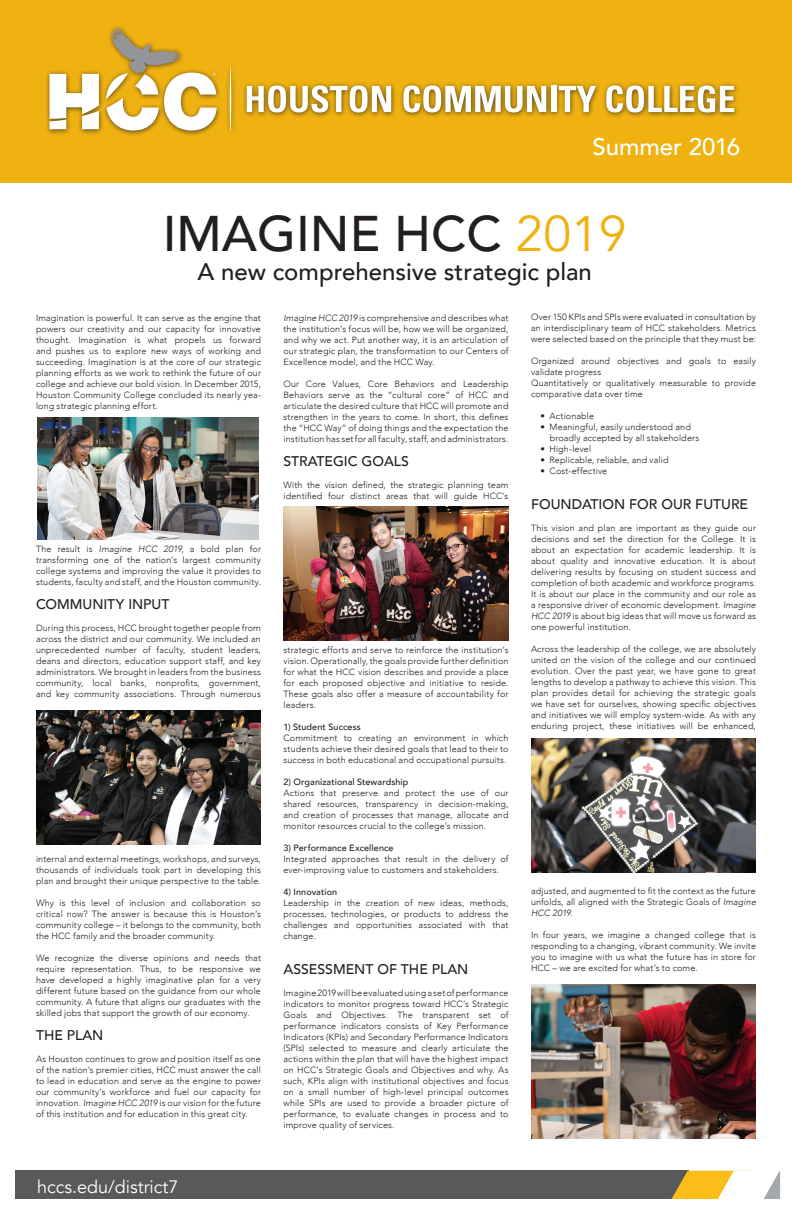
<style>
.page{position:relative;width:792px;height:1224px;background:#fff}
.page>*{position:absolute;margin:0;border:0;box-sizing:border-box;transform-origin:0 0}
.t1{font:500 50px "Avenir";color:#231f20}
.t2{font:500 24px "Avenir";color:#231f20}
.t3{font:500 24px "Avenir";color:#fff}
.t4{font:18px "Avenir";color:#fff}
.t5{font:500 14px "Avenir";color:#231f20}
.t6{font:300 9px/11px "Avenir";letter-spacing:.015em;color:#231f20;text-align:justify}
.t7{font:500 9px "Avenir";letter-spacing:.015em;color:#231f20}
.s1{font-weight:400;color:#efb211}
.s2{font-style:italic}
</style>
<div class="page">
<div style="left:0;top:0;width:792px;height:182px;background:#efb211"></div>
<div style="left:45px;top:23px;width:695px;height:114px;background:#231f20;opacity:.75"></div>
<svg style="left:50px;top:74px;width:49px;height:55px;background:#f1e3be"></svg>
<svg style="left:106px;top:27px;width:111px;height:104px"></svg>
<svg style="left:230px;top:65px;width:1px;height:66px"></svg>
<svg style="left:247px;top:85px;width:144px;height:27px;background:#dfc88e"></svg>
<svg style="left:403px;top:85px;width:143px;height:27px;background:#dfcb99"></svg>
<div style="left:551px;top:86px;width:5px;height:26px;background:#fff"></div>
<svg style="left:559px;top:86px;width:37px;height:26px"></svg>
<svg style="left:606px;top:85px;width:128px;height:27px;background:#dfc686"></svg>
<div style="left:15px;top:1171px;width:673px;height:28px;background:#58595b"></div>
<svg style="left:672px;top:1171px;width:108px;height:28px"></svg>
<img style="left:37px;top:418px;width:221px;height:122px">
<img style="left:531px;top:985px;width:225px;height:153px">
<img style="left:36px;top:711px;width:225px;height:134px">
<img style="left:531px;top:738px;width:225px;height:134px">
<img style="left:284px;top:507px;width:225px;height:134px">
<h2 class="t3" style="left:592px;top:126px;width:149px">Summer 2016</h2>
<h1 class="t1" style="left:163px;top:190px;width:465px">IMAGINE HCC <span class="s1">2019</span></h1>
<h2 class="t2" style="left:198px;top:251px;width:396px">A new comprehensive strategic plan</h2>
<p class="t6" style="left:36px;top:312px;width:227px">Imagination is powerful. It can serve as the engine that powers our creativity and our capacity for innovative thought. Imagination is what propels us forward and pushes us to explore new ways of working and succeeding. Imagination is at the core of our strategic planning efforts as we work to rethink the future of our college and achieve our bold vision. In December 2015, Houston Community College concluded its nearly yea&shy;long strategic planning effort.</p>
<p class="t6" style="left:36px;top:543px;width:227px">The result is <span class="s2">Imagine HCC 2019</span>, a bold plan for transforming one of the nation’s largest community college systems and improving the value it provides to students, faculty and staff, and the Houston community.</p>
<h3 class="t5" style="left:36px;top:592px;width:135px">COMMUNITY INPUT</h3>
<p class="t6" style="left:36px;top:622px;width:227px">During this process, HCC brought together people from across the district and our community. We included an unprecedented number of faculty, student leaders, deans and directors, education support staff, and key administrators. We brought in leaders from the business community, local banks, nonprofits, government, and key community associations. Through numerous</p>
<p class="t6" style="left:36px;top:853px;width:227px">internal and external meetings, workshops, and surveys, thousands of individuals took part in developing this plan and brought their unique perspective to the table.</p>
<p class="t6" style="left:36px;top:897px;width:227px">Why is this level of inclusion and collaboration so critical now? The answer is because this is Houston’s community college – it belongs to the community, both the HCC family and the broader community.</p>
<p class="t6" style="left:36px;top:952px;width:227px">We recognize the diverse opinions and needs that require representation. Thus, to be responsive we have developed a highly imaginative plan for a very different future based on the guidance from our whole community. A future that aligns our graduates with the skilled jobs that support the growth of our economy.</p>
<h3 class="t5" style="left:36px;top:1023px;width:69px">THE PLAN</h3>
<p class="t6" style="left:36px;top:1053px;width:227px">As Houston continues to grow and position itself as one of the nation’s premier cities, HCC must answer the call to lead in education and serve as the engine to power our community’s workforce and fuel our capacity for innovation. <span class="s2">Imagine HCC 2019</span> is our vision for the future of this institution and for education in this great city.</p>
<h3 class="t4" style="left:37px;top:1176px;width:143px">hccs.edu/district7</h3>
<p class="t6" style="left:284px;top:313px;width:227px"><span class="s2">Imagine HCC 2019</span> is comprehensive and describes what the institution’s focus will be, how we will be organized, and why we act. Put another way, it is an articulation of our strategic plan, the transformation to our Centers of Excellence model, and the HCC Way.</p>
<p class="t6" style="left:284px;top:379px;width:227px">Our Core Values, Core Behaviors and Leadership Behaviors serve as the “cultural core” of HCC and articulate the desired culture that HCC will promote and strengthen in the years to come. In short, this defines the “HCC Way” of doing things and the expectation the institution has set for all faculty, staff, and administrators.</p>
<h3 class="t5" style="left:284px;top:449px;width:127px">STRATEGIC GOALS</h3>
<p class="t6" style="left:284px;top:480px;width:226px">With the vision defined, the strategic planning team identified four distinct areas that will guide HCC’s</p>
<p class="t6" style="left:284px;top:645px;width:227px">strategic efforts and serve to reinforce the institution’s vision. Operationally, the goals provide further definition for what the HCC vision describes and provide a place for each proposed objective and initiative to reside.<br>These goals also offer a measure of accountability for leaders.</p>
<p class="t7" style="left:284px;top:719px;width:79px">1) Student Success</p>
<p class="t6" style="left:284px;top:733px;width:227px">Commitment to creating an environment in which students achieve their desired goals that lead to their to success in both educational and occupational pursuits.</p>
<p class="t7" style="left:284px;top:774px;width:126px">2) Organizational Stewardship</p>
<p class="t6" style="left:284px;top:788px;width:227px">Actions that preserve and protect the use of our shared resources, transparency in decision-making, and creation of processes that manage, allocate and monitor resources crucial to the college’s mission.</p>
<p class="t7" style="left:284px;top:840px;width:112px">3) Performance Excellence</p>
<p class="t6" style="left:284px;top:854px;width:227px">Integrated approaches that result in the delivery of ever-improving value to customers and stakeholders.</p>
<p class="t7" style="left:284px;top:884px;width:55px">4) Innovation</p>
<p class="t6" style="left:284px;top:898px;width:227px">Leadership in the creation of new ideas, methods, processes, technologies, or products to address the challenges and opportunities associated with that change.</p>
<h3 class="t5" style="left:284px;top:957px;width:186px">ASSESSMENT OF THE PLAN</h3>
<p class="t6" style="left:284px;top:988px;width:227px">Imagine 2019 will be evaluated using a set of performance indicators to monitor progress toward HCC’s Strategic Goals and Objectives. The transparent set of performance indicators consists of Key Performance Indicators (KPIs) and Secondary Performance Indicators (SPIs) selected to measure and clearly articulate the actions within the plan that will have the highest impact on HCC’s Strategic Goals and Objectives and why. As such, KPIs align with institutional objectives and focus on a small number of high-level principal outcomes while SPIs are used to provide a broader picture of performance, to evaluate changes in process and to improve quality of services.</p>
<p class="t6" style="left:531px;top:311px;width:227px">Over 150 KPIs and SPIs were evaluated in consultation by an interdisciplinary team of HCC stakeholders. Metrics were selected based on the principle that they must be:</p>
<p class="t6" style="left:531px;top:355px;width:227px;text-align:left">Organized around objectives and goals to easily validate progress<br>Quantitatively or qualitatively measurable to provide comparative data over time</p>
<p class="t6" style="left:540px;top:410px;width:55px">• Actionable</p>
<p class="t6" style="left:550px;top:421px;width:151px;text-indent:-9px">• Meaningful, easily understood and broadly accepted by all stakeholders</p>
<p class="t6" style="left:540px;top:443px;width:52px">• High-level</p>
<p class="t6" style="left:540px;top:454px;width:130px">• Replicable, reliable, and valid</p>
<p class="t6" style="left:540px;top:465px;width:68px">• Cost-effective</p>
<h3 class="t5" style="left:531px;top:492px;width:219px">FOUNDATION FOR OUR FUTURE</h3>
<p class="t6" style="left:531px;top:522px;width:227px">This vision and plan are important as they guide our decisions and set the direction for the College. It is about an expectation for academic leadership. It is about quality and innovative education. It is about delivering results by focusing on student success and completion of both academic and workforce programs.<br>It is about our place in the community and our role as a responsive driver of economic development. <span class="s2">Imagine HCC 2019</span> is about big ideas that will move us forward as one powerful institution.</p>
<p class="t6" style="left:531px;top:643px;width:227px">Across the leadership of the college, we are absolutely united on the vision of the college and our continued evolution. Over the past year, we have gone to great lengths to develop a pathway to achieve this vision. This plan provides detail for achieving the strategic goals we have set for ourselves, showing specific objectives and initiatives we will employ system-wide. As with any enduring project, these initiatives will be enhanced,</p>
<p class="t6" style="left:531px;top:885px;width:227px">adjusted, and augmented to fit the context as the future unfolds, all aligned with the Strategic Goals of <span class="s2">Imagine HCC 2019.</span></p>
<p class="t6" style="left:531px;top:929px;width:227px">In four years, we imagine a changed college that is responding to a changing, vibrant community. We invite you to imagine with us what the future has in store for HCC – we are excited for what’s to come.</p>
</div>
